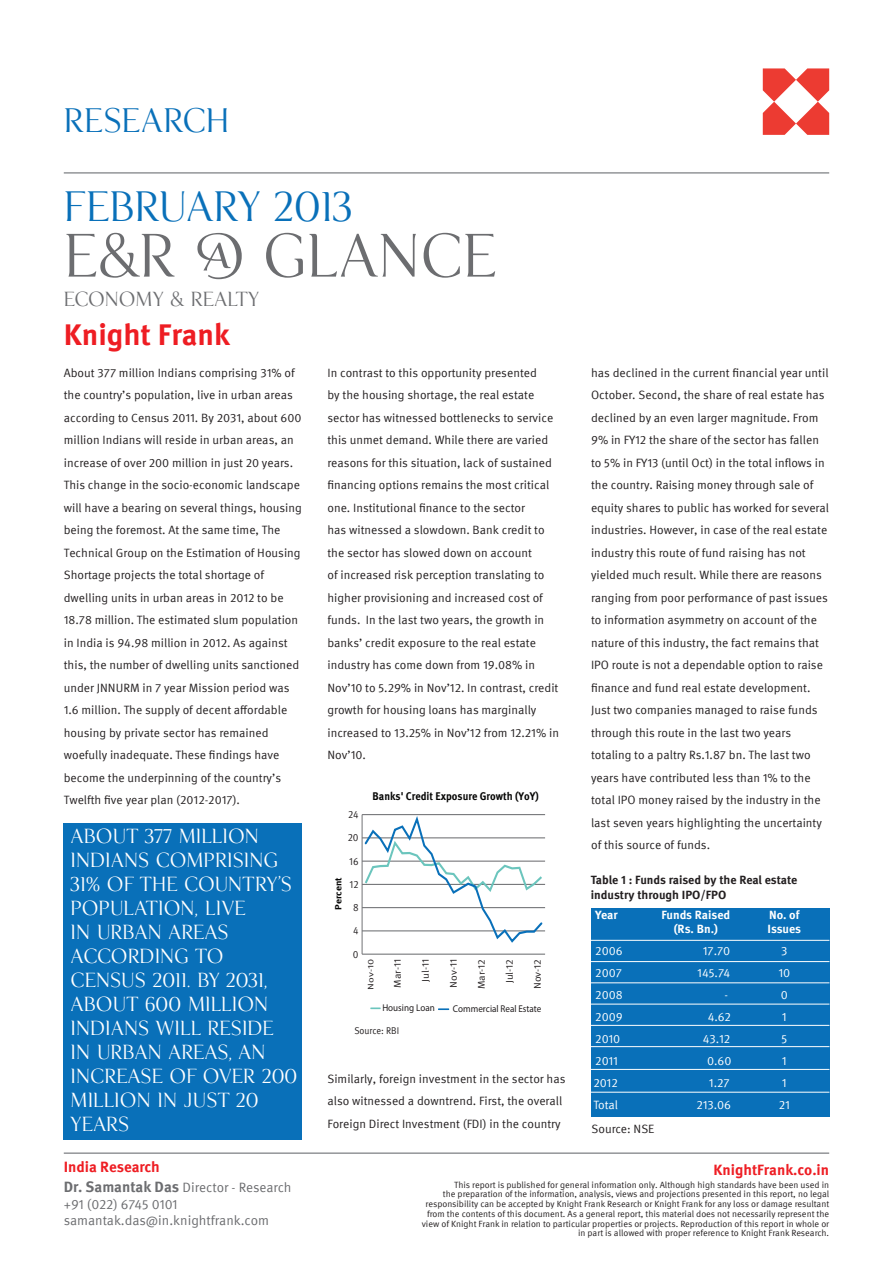
<style>
.page{position:relative;width:893px;height:1263px;background:#fff}
.page>*{position:absolute;margin:0;border:0;box-sizing:border-box;transform-origin:0 0}
.t1{font:54px "KF Display";color:#6c6d70}
.t2{font:37.5px "KF Display";color:#0970b9}
.t3{font:700 30px "KF Meta OT";color:#ee1d23}
.t4{font:30px "KF Display";letter-spacing:.01em;color:#0970b9}
.Heading{font:18px/24px "KF Display";color:#fff}
.t5{font:18px "KF Display";color:#6c6d70}
.t6{font:700 15px "KF Meta OT";color:#ee1d23}
.t7{font:13.5px/16.5px "KF Meta OT";color:#6c6d70}
.Body_Text{font:12px/22.5px "KF Meta OT";color:#231f20}
.Heading-2{font:12px "KF Meta OT";color:#fff}
.Heading-3{font:700 12px/15px "KF Meta OT";color:#231f20}
.Heading-4{font:700 12px "KF Meta OT";letter-spacing:-.005em;color:#fff}
.Heading-5{font:12px "KF Meta OT";color:#231f20}
.t8{font:700 11.25px "KF Meta OT";color:#050504;scale:.92 1}
.t9{font:10.5px "KF Meta OT";color:#231f20;scale:.92 1}
.t10{font:9.9px "Myriad Pro";color:#231f20;scale:.92 1}
.t11{font:9.75px "KF Meta OT";color:#231f20;scale:.92 1}
.t12{font:9.6px "KF Meta OT";letter-spacing:-.005em;color:#231f20;scale:1.08 1}
.t13{font:700 9.15px "KF Meta OT";letter-spacing:-.005em;color:#050504;scale:1.08 1}
.t14{font:9px/9.8px "KF Meta OT";color:#231f20;text-align:right}
.t15{font:7.95px "KF Meta OT";color:#231f20;scale:1.32 1}
.s1{font-weight:700;font-size:15px}
</style>
<div class="page">
<svg style="left:763px;top:68px;width:66px;height:67px"></svg>
<hr style="left:64px;top:172px;width:765px;height:2px;background:#939598">
<hr style="left:64px;top:1152px;width:765px;height:2px;background:#939598">
<div style="left:64px;top:823px;width:238px;height:317px;background:#0970b9"></div>
<svg style="left:370px;top:1007px;width:11px;height:2px"></svg>
<svg style="left:438px;top:1008px;width:11px;height:2px"></svg>
<hr style="left:362px;top:815px;width:1px;height:139px;background:#6c6d70">
<hr style="left:362px;top:954px;width:183px;height:1px;background:#6c6d70">
<hr style="left:362px;top:931px;width:183px;height:1px;background:#6c6d70">
<hr style="left:362px;top:907px;width:183px;height:1px;background:#6c6d70">
<hr style="left:362px;top:884px;width:183px;height:1px;background:#6c6d70">
<hr style="left:362px;top:861px;width:183px;height:1px;background:#6c6d70">
<hr style="left:362px;top:838px;width:183px;height:1px;background:#6c6d70">
<hr style="left:362px;top:814px;width:183px;height:1px;background:#6c6d70">
<svg style="left:363px;top:814px;width:181px;height:129px"></svg>
<div style="left:591px;top:908px;width:239px;height:208px;background:#0970b9"></div>
<hr style="left:591px;top:940px;width:238px;height:1px;background:#fff">
<hr style="left:591px;top:961px;width:238px;height:1px;background:#fff">
<hr style="left:591px;top:982px;width:238px;height:1px;background:#fff">
<hr style="left:591px;top:1004px;width:238px;height:1px;background:#fff">
<hr style="left:591px;top:1025px;width:238px;height:1px;background:#fff">
<hr style="left:591px;top:1046px;width:238px;height:1px;background:#fff">
<hr style="left:591px;top:1069px;width:238px;height:1px;background:#fff">
<hr style="left:591px;top:1092px;width:238px;height:1px;background:#fff">
<h3 class="t4" style="left:64px;top:103px;width:167px">RESEARCH</h3>
<p class="t2" style="left:64px;top:184px;width:290px">FEBRUARY 2013</p>
<p class="t1" style="left:64px;top:224px;width:434px">E&amp;R @ GLANCE</p>
<p class="t5" style="left:64px;top:289px;width:197px">ECONOMY &amp; REALTY</p>
<p class="t3" style="left:64px;top:315px;width:168px">Knight Frank</p>
<p class="Body_Text" style="left:64px;top:361px;width:240px">About 377 million Indians comprising 31% of the country’s population, live in urban areas according to Census 2011. By 2031, about 600 million Indians will reside in urban areas, an increase of over 200 million in just 20 years.<br>This change in the socio-economic landscape will have a bearing on several things, housing being the foremost. At the same time, The Technical Group on the Estimation of Housing Shortage projects the total shortage of dwelling units in urban areas in 2012 to be 18.78 million. The estimated slum population in India is 94.98 million in 2012. As against this, the number of dwelling units sanctioned under JNNURM in 7 year Mission period was 1.6 million. The supply of decent affordable housing by private sector has remained woefully inadequate. These findings have become the underpinning of the country’s Twelfth five year plan (2012-2017).</p>
<p class="Heading" style="left:71px;top:824px;width:228px">ABOUT 377 MILLION<br>INDIANS COMPRISING<br>31% OF THE COUNTRY’S<br>POPULATION, LIVE<br>IN URBAN AREAS<br>ACCORDING TO<br>CENSUS 2011. BY 2031,<br>ABOUT 600 MILLION<br>INDIANS WILL RESIDE<br>IN URBAN AREAS, AN<br>INCREASE OF OVER 200<br>MILLION IN JUST 20<br>YEARS</p>
<p class="Body_Text" style="left:327px;top:361px;width:233px">In contrast to this opportunity presented<br>by the housing shortage, the real estate sector has witnessed bottlenecks to service this unmet demand. While there are varied reasons for this situation, lack of sustained financing options remains the most critical one. Institutional finance to the sector<br>has witnessed a slowdown. Bank credit to the sector has slowed down on account<br>of increased risk perception translating to higher provisioning and increased cost of funds. In the last two years, the growth in banks’ credit exposure to the real estate industry has come down from 19.08% in Nov’10 to 5.29% in Nov’12. In contrast, credit growth for housing loans has marginally increased to 13.25% in Nov’12 from 12.21% in Nov’10.</p>
<p class="t8" style="left:373px;top:789px;width:182px">Banks' Credit Exposure Growth (YoY)</p>
<p class="t9" style="left:348px;top:808px;width:13px">24</p>
<p class="t9" style="left:348px;top:831px;width:13px">20</p>
<p class="t9" style="left:349px;top:855px;width:12px">16</p>
<p class="t13" style="left:333px;top:910px;width:32px;rotate:-90deg">Percent</p>
<p class="t9" style="left:350px;top:878px;width:11px">12</p>
<p class="t9" style="left:353px;top:901px;width:8px">8</p>
<p class="t9" style="left:353px;top:924px;width:7px">4</p>
<p class="t9" style="left:353px;top:948px;width:8px">0</p>
<p class="t15" style="left:366px;top:990px;width:25px;rotate:-90deg">Nov-10</p>
<p class="t12" style="left:392px;top:988px;width:28px;rotate:-90deg">Mar-11</p>
<p class="t12" style="left:420px;top:982px;width:23px;rotate:-90deg">Jul-11</p>
<p class="t12" style="left:448px;top:988px;width:28px;rotate:-90deg">Nov-11</p>
<p class="t12" style="left:476px;top:989px;width:29px;rotate:-90deg">Mar-12</p>
<p class="t12" style="left:504px;top:983px;width:24px;rotate:-90deg">Jul-12</p>
<p class="t12" style="left:532px;top:989px;width:29px;rotate:-90deg">Nov-12</p>
<p class="t11" style="left:354px;top:1025px;width:50px">Source: RBI</p>
<p class="t10" style="left:382px;top:1002px;width:58px">Housing Loan</p>
<p class="t10" style="left:453px;top:1003px;width:98px">Commercial Real Estate</p>
<p class="Body_Text" style="left:327px;top:1067px;width:240px">Similarly, foreign investment in the sector has also witnessed a downtrend. First, the overall<br>Foreign Direct Investment (FDI) in the country</p>
<p class="Body_Text" style="left:591px;top:361px;width:239px">has declined in the current financial year until October. Second, the share of real estate has declined by an even larger magnitude. From 9% in FY12 the share of the sector has fallen to 5% in FY13 (until Oct) in the total inflows in the country. Raising money through sale of equity shares to public has worked for several industries. However, in case of the real estate industry this route of fund raising has not yielded much result. While there are reasons ranging from poor performance of past issues to information asymmetry on account of the nature of this industry, the fact remains that IPO route is not a dependable option to raise finance and fund real estate development.<br>Just two companies managed to raise funds through this route in the last two years totaling to a paltry Rs.1.87 bn. The last two years have contributed less than 1% to the total IPO money raised by the industry in the last seven years highlighting the uncertainty of this source of funds.</p>
<p class="Heading-3" style="left:591px;top:872px;width:208px">Table 1 : Funds raised by the Real estate industry through IPO/FPO</p>
<p class="Heading-4" style="left:595px;top:907px;width:24px">Year</p>
<p class="Heading-4" style="left:661px;top:907px;width:70px">Funds Raised</p>
<p class="Heading-4" style="left:769px;top:907px;width:32px">No. of</p>
<p class="Heading-4" style="left:674px;top:921px;width:46px">(Rs. Bn.)</p>
<p class="Heading-4" style="left:767px;top:921px;width:35px">Issues</p>
<p class="Heading-2" style="left:595px;top:943px;width:29px">2006</p>
<p class="Heading-2" style="left:703px;top:943px;width:29px">17.70</p>
<p class="Heading-2" style="left:781px;top:943px;width:8px">3</p>
<p class="Heading-2" style="left:595px;top:965px;width:28px">2007</p>
<p class="Heading-2" style="left:697px;top:965px;width:35px">145.74</p>
<p class="Heading-2" style="left:778px;top:965px;width:13px">10</p>
<p class="Heading-2" style="left:595px;top:987px;width:29px">2008</p>
<p class="Heading-2" style="left:724px;top:987px;width:5px">-</p>
<p class="Heading-2" style="left:781px;top:987px;width:9px">0</p>
<p class="Heading-2" style="left:595px;top:1009px;width:29px">2009</p>
<p class="Heading-2" style="left:708px;top:1009px;width:25px">4.62</p>
<p class="Heading-2" style="left:782px;top:1009px;width:6px">1</p>
<p class="Heading-2" style="left:595px;top:1031px;width:26px">2010</p>
<p class="Heading-2" style="left:703px;top:1031px;width:29px">43.12</p>
<p class="Heading-2" style="left:781px;top:1031px;width:7px">5</p>
<p class="Heading-2" style="left:595px;top:1053px;width:24px">2011</p>
<p class="Heading-2" style="left:707px;top:1053px;width:26px">0.60</p>
<p class="Heading-2" style="left:782px;top:1053px;width:6px">1</p>
<p class="Heading-2" style="left:594px;top:1075px;width:26px">2012</p>
<p class="Heading-2" style="left:709px;top:1075px;width:22px">1.27</p>
<p class="Heading-2" style="left:782px;top:1075px;width:6px">1</p>
<p class="Heading-2" style="left:593px;top:1097px;width:26px">Total</p>
<p class="Heading-2" style="left:696px;top:1097px;width:36px">213.06</p>
<p class="Heading-2" style="left:779px;top:1097px;width:13px">21</p>
<p class="Heading-5" style="left:591px;top:1122px;width:64px">Source: NSE</p>
<p class="t6" style="left:64px;top:1157px;width:97px">India Research</p>
<p class="t7" style="left:64px;top:1179px;width:229px"><span class="s1">Dr. Samantak Das</span> Director - Research +91 (022) 6745 0101 samantak.das@in.knightfrank.com</p>
<p class="t6" style="left:714px;top:1160px;width:117px">KnightFrank.co.in</p>
<p class="t14" style="left:422px;top:1180px;width:409px">This report is published for general information only. Although high standards have been used in<br>the preparation of the information, analysis, views and projections presented in this report, no legal responsibility can be accepted by Knight Frank Research or Knight Frank for any loss or damage resultant from the contents of this document. As a general report, this material does not necessarily represent the view of Knight Frank in relation to particular properties or projects. Reproduction of this report in whole or in part is allowed with proper reference to Knight Frank Research.</p>
</div>
